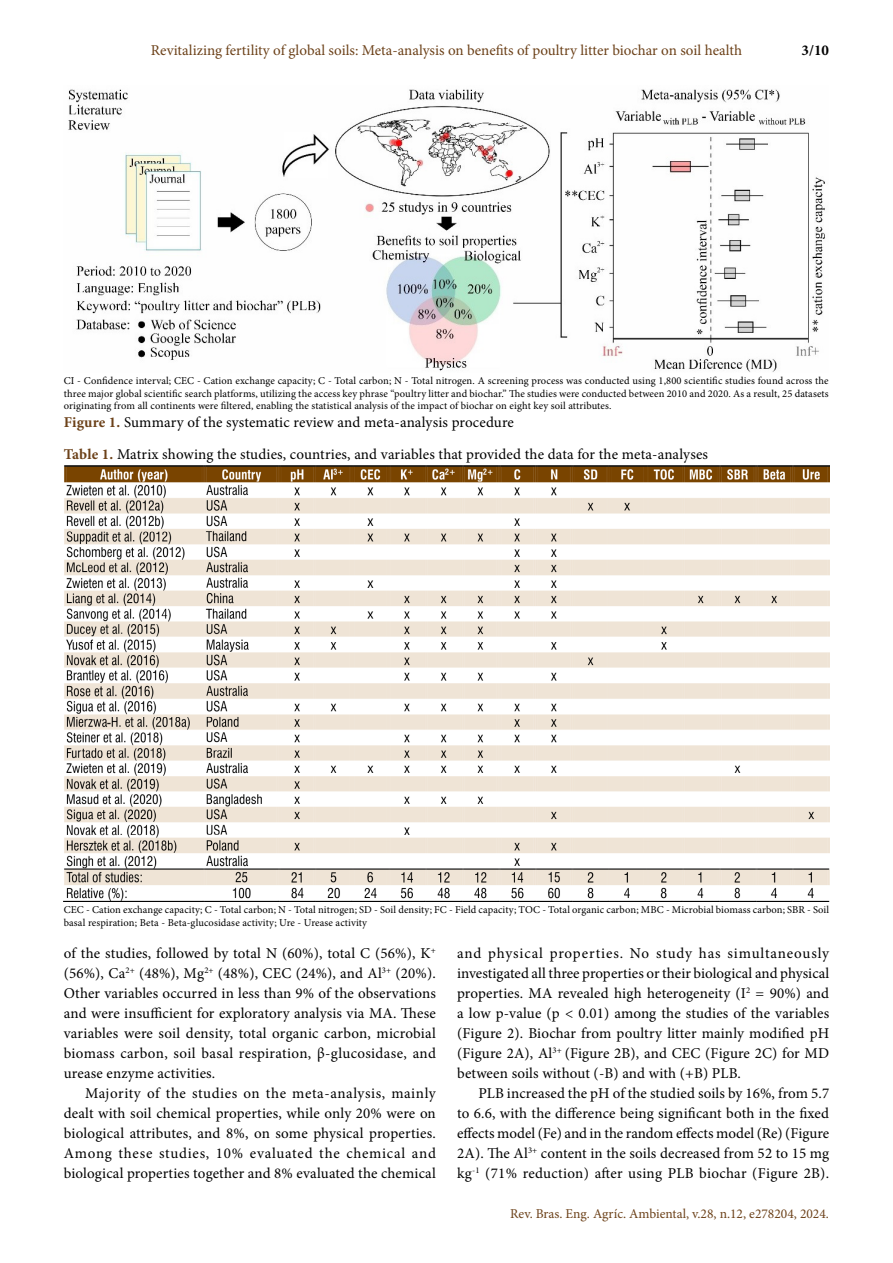
<style>
.page{position:relative;width:893px;height:1263px;background:#fff}
.page>*{position:absolute;margin:0;border:0;box-sizing:border-box;transform-origin:0 0}
.t1{font:15px/20px "Minion Pro";letter-spacing:.01em;color:#000;text-align:justify}
.t2{font:15px "Minion Pro";color:#6c4119}
.t3{font:700 15px "Minion Pro";color:#000}
.t4{font:13.5px "Minion Pro";color:#6c4119}
.t5{font:10.5px/12.6px "Minion Pro";letter-spacing:.01em;color:#000;text-align:justify}
.s1{font-weight:700;color:#6c4119}
</style>
<div class="page">
<img style="left:68px;top:89px;width:757px;height:283px">
<img style="left:64px;top:465px;width:765px;height:436px">
<p class="t2" style="left:151px;top:40px;width:593px">Revitalizing fertility of global soils: Meta-analysis on benefits of poultry litter biochar on soil health</p>
<p class="t3" style="left:802px;top:40px;width:29px">3/10</p>
<p class="t5" style="left:64px;top:375px;width:766px">CI - Confidence interval; CEC - Cation exchange capacity; C - Total carbon; N - Total nitrogen. A screening process was conducted using 1,800 scientific studies found across the three major global scientific search platforms, utilizing the access key phrase “poultry litter and biochar.” The studies were conducted between 2010 and 2020. As a result, 25 datasets originating from all continents were filtered, enabling the statistical analysis of the impact of biochar on eight key soil attributes.</p>
<p class="t1" style="left:64px;top:406px;width:646px;line-height:32.1px"><span class="s1">Figure 1.</span> Summary of the systematic review and meta-analysis procedure<br><span class="s1">Table 1.</span> Matrix showing the studies, countries, and variables that provided the data for the meta-analyses</p>
<p class="t5" style="left:64px;top:904px;width:767px">CEC - Cation exchange capacity; C - Total carbon; N - Total nitrogen; SD - Soil density; FC - Field capacity; TOC - Total organic carbon; MBC - Microbial biomass carbon; SBR - Soil basal respiration; Beta - Beta-glucosidase activity; Ure - Urease activity</p>
<p class="t1" style="left:64px;top:943px;width:374px">of the studies, followed by total N (60%), total C (56%), K<sup>+ </sup>(56%), Ca<sup>2+</sup> (48%), Mg<sup>2+</sup> (48%), CEC (24%), and Al<sup>3+</sup> (20%).<br>Other variables occurred in less than 9% of the observations and were insufficient for exploratory analysis via MA. These variables were soil density, total organic carbon, microbial biomass carbon, soil basal respiration, β-glucosidase, and urease enzyme activities.</p>
<p class="t1" style="left:64px;top:1083px;width:374px;text-indent:21px">Majority of the studies on the meta-analysis, mainly dealt with soil chemical properties, while only 20% were on biological attributes, and 8%, on some physical properties.<br>Among these studies, 10% evaluated the chemical and biological properties together and 8% evaluated the chemical</p>
<p class="t1" style="left:457px;top:943px;width:374px">and physical properties. No study has simultaneously investigated all three properties or their biological and physical properties. MA revealed high heterogeneity (I<sup>2</sup> = 90%) and a low p-value (p &lt; 0.01) among the studies of the variables (Figure 2). Biochar from poultry litter mainly modified pH (Figure 2A), Al<sup>3+</sup> (Figure 2B), and CEC (Figure 2C) for MD between soils without (-B) and with (+B) PLB.</p>
<p class="t1" style="left:457px;top:1083px;width:374px;text-indent:21px">PLB increased the pH of the studied soils by 16%, from 5.7 to 6.6, with the difference being significant both in the fixed effects model (Fe) and in the random effects model (Re) (Figure 2A). The Al<sup>3+</sup> content in the soils decreased from 52 to 15 mg kg<sup>-1</sup> (71% reduction) after using PLB biochar (Figure 2B).</p>
<p class="t4" style="left:510px;top:1204px;width:320px">Rev. Bras. Eng. Agríc. Ambiental, v.28, n.12, e278204, 2024.</p>
</div>
